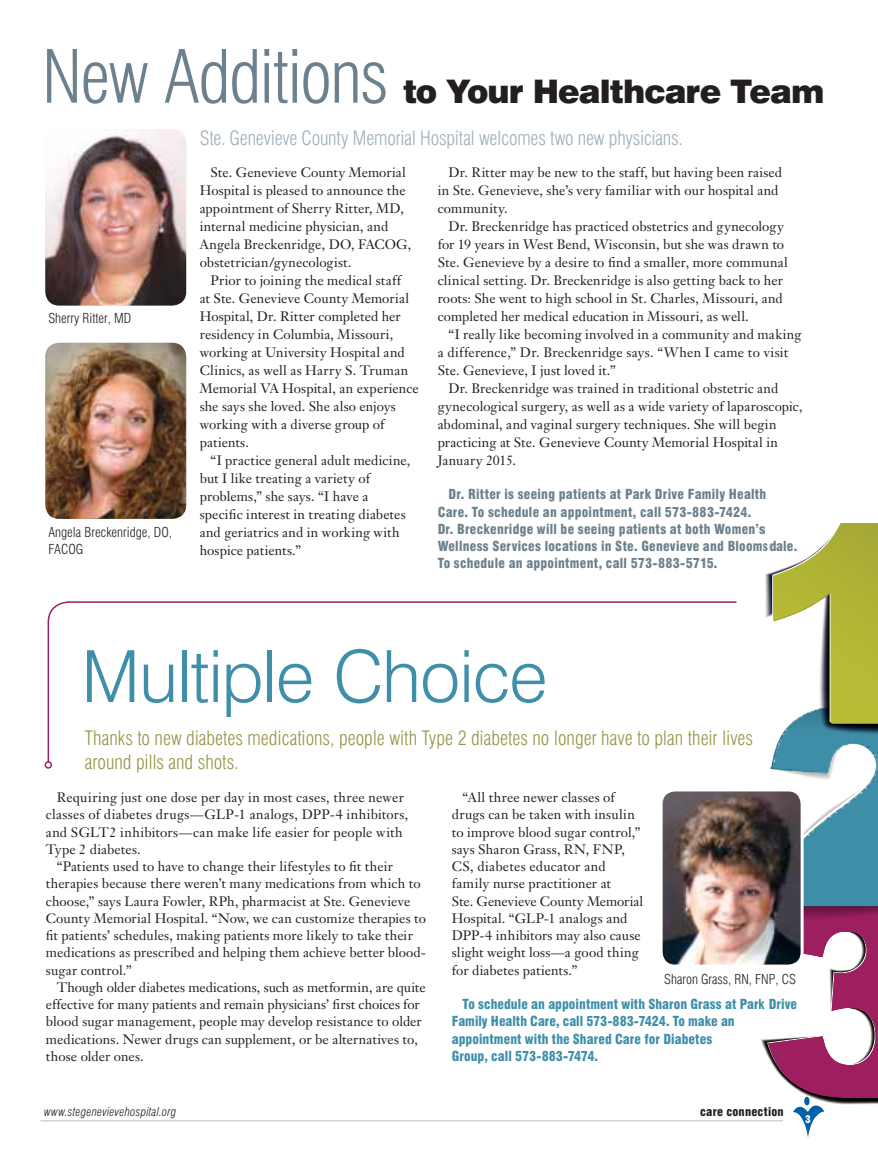
<style>
.page{position:relative;width:878px;height:1161px;background:#fff}
.page>*{position:absolute;margin:0;border:0;box-sizing:border-box;transform-origin:0 0}
.t1{font:300 72px "Swiss 721 BT";letter-spacing:-.015em;color:#3f8faa}
.t2{font:900 32.55px "Swiss 721 BT";letter-spacing:-.035em;color:#231f20}
.t3{font:300 condensed 19.5px/24px "Swiss 721 BT";color:#989448}
.t4{font:300 condensed 19.5px "Swiss 721 BT";letter-spacing:-.01em;color:#9eafb9}
.t5{font:13.5px/18px "Janson Text";letter-spacing:.01em;color:#231f20}
.t6{font:900 condensed 13.5px/17.2px "Swiss 721 BT";letter-spacing:.02em;color:#6c818d}
.t7{font:900 condensed 13.5px/17.2px "Swiss 721 BT";letter-spacing:.005em;color:#3f8faa}
.t8{font:300 condensed 13.5px/17.2px "Swiss 721 BT";color:#231f20}
.t9{font:italic 300 condensed 12px "Swiss 721 BT";letter-spacing:.015em;color:#231f20}
.t10{font:900 condensed 12px "Swiss 721 BT";letter-spacing:.015em;color:#231f20}
.t11{font:900 condensed 10.5px "Swiss 721 BT";color:#fff}
.s1{font-weight:300;font-stretch:condensed;font-size:72px;color:#6c818d}
</style>
<div class="page">
<hr style="left:40px;top:1121px;width:743px;height:1px;background:#bcbec0">
<img style="left:45px;top:129px;width:141px;height:177px">
<img style="left:45px;top:343px;width:141px;height:176px">
<svg style="left:760px;top:523px;width:118px;height:615px"></svg>
<svg style="left:47px;top:601px;width:690px;height:162px"></svg>
<div style="left:45px;top:761px;width:7px;height:8px;border:2px solid #9d1f60;border-radius:50%"></div>
<img style="left:663px;top:790px;width:139px;height:176px">
<div style="left:659px;top:788px;width:144px;height:180px;border:3px solid #fff;border-radius:14px"></div>
<h2 class="t2" style="left:42px;top:71px;width:784px"><span class="s1">New Additions</span> to Your Healthcare Team</h2>
<p class="t8" style="left:48px;top:310px;width:84px">Sherry Ritter, MD</p>
<p class="t8" style="left:48px;top:523px;width:125px">Angela Breckenridge, DO,<br>FACOG</p>
<h3 class="t4" style="left:200px;top:127px;width:484px">Ste. Genevieve County Memorial Hospital welcomes two new physicians.</h3>
<p class="t5" style="left:200px;top:163px;width:213px;text-indent:11px">Ste. Genevieve County Memorial Hospital is pleased to announce the appointment of Sherry Ritter, MD, internal medicine physician, and Angela Breckenridge, DO, FACOG, obstetrician/gynecologist.</p>
<p class="t5" style="left:200px;top:271px;width:220px;text-indent:11px">Prior to joining the medical staff<br>at Ste. Genevieve County Memorial<br>Hospital, Dr. Ritter completed her residency in Columbia, Missouri, working at University Hospital and<br>Clinics, as well as Harry S. Truman<br>Memorial VA Hospital, an experience she says she loved. She also enjoys working with a diverse group of patients.</p>
<p class="t5" style="left:200px;top:451px;width:212px;text-indent:11px">“I practice general adult medicine, but I like treating a variety of problems,” she says. “I have a specific interest in treating diabetes and geriatrics and in working with hospice patients.”</p>
<p class="t5" style="left:437px;top:163px;width:346px;text-indent:11px">Dr. Ritter may be new to the staff, but having been raised in Ste. Genevieve, she’s very familiar with our hospital and community.</p>
<p class="t5" style="left:437px;top:217px;width:352px;text-indent:11px">Dr. Breckenridge has practiced obstetrics and gynecology for 19 years in West Bend, Wisconsin, but she was drawn to Ste. Genevieve by a desire to find a smaller, more communal clinical setting. Dr. Breckenridge is also getting back to her roots: She went to high school in St. Charles, Missouri, and completed her medical education in Missouri, as well.</p>
<p class="t5" style="left:448px;top:325px;width:354px">“I really like becoming involved in a community and making</p>
<p class="t5" style="left:437px;top:343px;width:352px">a difference,” Dr. Breckenridge says. “When I came to visit</p>
<p class="t5" style="left:437px;top:361px;width:179px">Ste. Genevieve, I just loved it.”</p>
<p class="t5" style="left:448px;top:379px;width:331px">Dr. Breckenridge was trained in traditional obstetric and</p>
<p class="t5" style="left:437px;top:397px;width:366px">gynecological surgery, as well as a wide variety of laparoscopic,</p>
<p class="t5" style="left:437px;top:415px;width:340px">abdominal, and vaginal surgery techniques. She will begin</p>
<p class="t5" style="left:437px;top:433px;width:342px">practicing at Ste. Genevieve County Memorial Hospital in</p>
<p class="t5" style="left:437px;top:451px;width:80px">January 2015.</p>
<p class="t6" style="left:437px;top:486px;width:361px;text-indent:11px">Dr. Ritter is seeing patients at Park Drive Family Health Care. To schedule an appointment, call 573-883-7424.<br>Dr. Breckenridge will be seeing patients at both Women’s Wellness Services locations in Ste. Genevieve and Bloomsdale.<br>To schedule an appointment, call 573-883-5715.</p>
<h1 class="t1" style="left:81px;top:633px;width:467px">Multiple Choice</h1>
<h3 class="t3" style="left:85px;top:726px;width:669px">Thanks to new diabetes medications, people with Type 2 diabetes no longer have to plan their lives around pills and shots.</h3>
<p class="t5" style="left:46px;top:789px;width:364px;line-height:17.2px;text-indent:11px">Requiring just one dose per day in most cases, three newer classes of diabetes drugs—GLP-1 analogs, DPP-4 inhibitors, and SGLT2 inhibitors—can make life easier for people with Type 2 diabetes.</p>
<p class="t5" style="left:46px;top:858px;width:382px;line-height:17.2px;text-indent:11px">“Patients used to have to change their lifestyles to fit their therapies because there weren’t many medications from which to choose,” says Laura Fowler, RPh, pharmacist at Ste. Genevieve County Memorial Hospital. “Now, we can customize therapies to fit patients’ schedules, making patients more likely to take their medications as prescribed and helping them achieve better blood&shy;sugar control.”</p>
<p class="t5" style="left:46px;top:979px;width:381px;line-height:17.2px;text-indent:11px">Though older diabetes medications, such as metformin, are quite effective for many patients and remain physicians’ first choices for blood sugar management, people may develop resistance to older medications. Newer drugs can supplement, or be alternatives to, those older ones.</p>
<p class="t9" style="left:44px;top:1105px;width:134px">www.stegenevievehospital.org</p>
<p class="t5" style="left:452px;top:789px;width:193px;line-height:17.2px;text-indent:11px">“All three newer classes of drugs can be taken with insulin to improve blood sugar control,” says Sharon Grass, RN, FNP,<br>CS, diabetes educator and family nurse practitioner at<br>Ste. Genevieve County Memorial<br>Hospital. “GLP-1 analogs and<br>DPP-4 inhibitors may also cause slight weight loss—a good thing for diabetes patients.”</p>
<p class="t7" style="left:452px;top:996px;width:347px;text-indent:11px">To schedule an appointment with Sharon Grass at Park Drive Family Health Care, call 573-883-7424. To make an appointment with the Shared Care for Diabetes<br>Group, call 573-883-7474.</p>
<p class="t8" style="left:664px;top:970px;width:133px">Sharon Grass, RN, FNP, CS</p>
<p class="t10" style="left:700px;top:1105px;width:85px">care connection</p>
<p class="t11" style="left:805px;top:1113px;width:7px">3</p>
</div>
